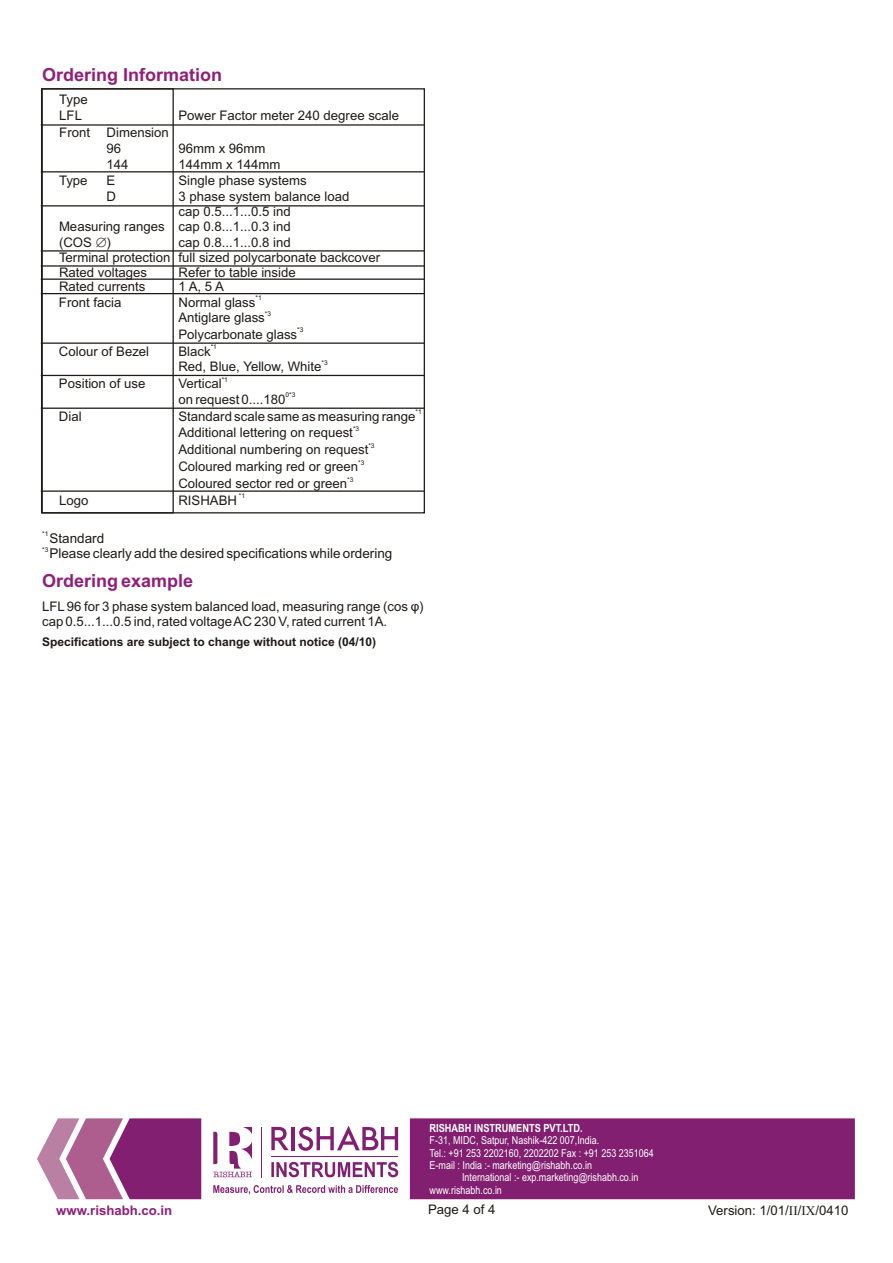
<style>
.page{position:relative;width:893px;height:1263px;background:#fff}
.page>*{position:absolute;margin:0;border:0;box-sizing:border-box;transform-origin:0 0}
.t1{font:700 18px "Arial";color:#8f1f78}
.t2{font:13.5px "Arial";color:#1f1a17}
.t3{font:13.2px/14.9px "Arial";color:#1f1a17}
.t4{font:700 13.2px "Arial";color:#8f1f78}
.t5{font:700 12px "Arial";color:#1f1a17}
.t6{font:700 11.25px "Arial Narrow";color:#fff}
.t7{font:10.95px/12.5px "Arial Narrow";color:#fff}
.t8{font:6.6px "Arial";color:#1f1a17}
.s1{font-family:"Times New Roman"}
</style>
<div class="page">
<div style="left:41px;top:88px;width:133px;height:425px;border:1px solid #1f1a17"></div>
<hr style="left:41px;top:124px;width:383px;height:2px;background:#1f1a17">
<hr style="left:41px;top:205px;width:383px;height:1px;background:#1f1a17">
<hr style="left:41px;top:171px;width:383px;height:1px;background:#1f1a17">
<hr style="left:41px;top:250px;width:383px;height:2px;background:#1f1a17">
<hr style="left:41px;top:293px;width:383px;height:1px;background:#1f1a17">
<hr style="left:41px;top:265px;width:383px;height:2px;background:#1f1a17">
<hr style="left:41px;top:278px;width:383px;height:2px;background:#1f1a17">
<hr style="left:41px;top:408px;width:383px;height:1px;background:#1f1a17">
<hr style="left:41px;top:375px;width:383px;height:1px;background:#1f1a17">
<hr style="left:41px;top:342px;width:383px;height:2px;background:#1f1a17">
<hr style="left:41px;top:490px;width:383px;height:2px;background:#1f1a17">
<svg style="left:37px;top:1118px;width:73px;height:81px"></svg>
<svg style="left:110px;top:1118px;width:745px;height:81px;fill:#821f70"></svg>
<h1 class="t1" style="left:42px;top:67px;width:182px">Ordering Information</h1>
<p class="t3" style="left:59px;top:93px;width:30px">Type</p>
<p class="t3" style="left:59px;top:110px;width:24px">LFL</p>
<p class="t3" style="left:59px;top:126px;width:111px">Front Dimension</p>
<p class="t3" style="left:107px;top:142px;width:16px">96</p>
<p class="t3" style="left:178px;top:142px;width:89px">96mm x 96mm</p>
<p class="t3" style="left:107px;top:158px;width:24px">144</p>
<p class="t3" style="left:178px;top:158px;width:103px">144mm x 144mm</p>
<p class="t3" style="left:59px;top:174px;width:30px">Type</p>
<p class="t3" style="left:107px;top:174px;width:10px">E</p>
<p class="t3" style="left:178px;top:174px;width:130px">Single phase systems</p>
<p class="t3" style="left:107px;top:191px;width:11px">D</p>
<p class="t3" style="left:178px;top:191px;width:172px">3 phase system balance load</p>
<p class="t3" style="left:178px;top:205px;width:114px">cap 0.5...1...0.5 ind</p>
<p class="t3" style="left:59px;top:220px;width:233px">Measuring ranges cap 0.8...1...0.3 ind</p>
<p class="t3" style="left:59px;top:236px;width:53px">(COS )</p>
<p class="t3" style="left:178px;top:110px;width:222px">Power Factor meter 240 degree scale</p>
<p class="t3" style="left:59px;top:236px;width:323px;text-indent:119px">cap 0.8...1...0.8 ind<br>Terminal protection full sized polycarbonate backcover<br>Rated voltages</p>
<p class="t3" style="left:178px;top:266px;width:119px">Refer to table inside</p>
<p class="t3" style="left:59px;top:281px;width:88px">Rated currents</p>
<p class="t3" style="left:178px;top:281px;width:47px">1 A, 5 A</p>
<p class="t8" style="left:255px;top:295px;width:8px">*1</p>
<p class="t3" style="left:59px;top:296px;width:64px">Front facia</p>
<p class="t3" style="left:178px;top:296px;width:79px">Normal glass</p>
<p class="t8" style="left:265px;top:311px;width:8px">*3</p>
<p class="t3" style="left:178px;top:311px;width:88px">Antiglare glass</p>
<p class="t8" style="left:297px;top:328px;width:8px">*3</p>
<p class="t3" style="left:178px;top:328px;width:120px">Polycarbonate glass</p>
<p class="t8" style="left:211px;top:345px;width:8px">*1</p>
<p class="t3" style="left:59px;top:345px;width:92px">Colour of Bezel</p>
<p class="t3" style="left:178px;top:345px;width:34px">Black</p>
<p class="t8" style="left:321px;top:360px;width:8px">*3</p>
<p class="t3" style="left:178px;top:360px;width:145px">Red, Blue, Yellow, White</p>
<p class="t8" style="left:222px;top:377px;width:8px">*1</p>
<p class="t3" style="left:59px;top:377px;width:88px">Position of use</p>
<p class="t3" style="left:178px;top:377px;width:45px">Vertical</p>
<p class="t8" style="left:286px;top:392px;width:11px">0*3</p>
<p class="t3" style="left:178px;top:393px;width:109px">on request 0....180</p>
<p class="t8" style="left:415px;top:409px;width:8px">*1</p>
<p class="t3" style="left:59px;top:410px;width:24px">Dial</p>
<p class="t3" style="left:178px;top:410px;width:238px">Standard scale same as measuring range</p>
<p class="t8" style="left:353px;top:426px;width:8px">*3</p>
<p class="t3" style="left:178px;top:427px;width:176px">Additional lettering on request</p>
<p class="t8" style="left:368px;top:443px;width:8px">*3</p>
<p class="t3" style="left:178px;top:443px;width:192px">Additional numbering on request</p>
<p class="t8" style="left:358px;top:460px;width:8px">*3</p>
<p class="t3" style="left:178px;top:460px;width:181px">Coloured marking red or green</p>
<p class="t8" style="left:347px;top:477px;width:8px">*3</p>
<p class="t3" style="left:178px;top:477px;width:170px">Coloured sector red or green</p>
<p class="t8" style="left:239px;top:494px;width:8px">*1</p>
<p class="t3" style="left:59px;top:494px;width:31px">Logo</p>
<p class="t3" style="left:178px;top:494px;width:60px">RISHABH</p>
<p class="t8" style="left:42px;top:531px;width:8px">*1</p>
<p class="t2" style="left:49px;top:533px;width:56px">Standard</p>
<p class="t8" style="left:42px;top:547px;width:8px">*3</p>
<p class="t2" style="left:49px;top:548px;width:344px">Please clearly add the desired specifications while ordering</p>
<p class="t3" style="left:42px;top:600px;width:383px">LFL 96 for 3 phase system balanced load, measuring range (cos φ) cap 0.5...1...0.5 ind, rated voltage AC 230 V, rated current 1A.</p>
<p class="t5" style="left:42px;top:637px;width:336px">Specifications are subject to change without notice (04/10)</p>
<h1 class="t1" style="left:42px;top:574px;width:153px">Ordering example</h1>
<p class="t6" style="left:430px;top:1123px;width:155px">RISHABH INSTRUMENTS PVT.LTD.</p>
<p class="t7" style="left:430px;top:1135px;width:226px">F-31, MIDC, Satpur, Nashik-422 007,India.<br>Tel.: +91 253 2202160, 2202202 Fax : +91 253 2351064<br>E-mail : India :- marketing@rishabh.co.in</p>
<p class="t7" style="left:430px;top:1172px;width:210px;text-indent:32px">International :- exp.marketing@rishabh.co.in www.rishabh.co.in</p>
<p class="t4" style="left:56px;top:1205px;width:118px">www.rishabh.co.in</p>
<p class="t3" style="left:428px;top:1203px;width:69px">Page 4 of 4</p>
<p class="t3" style="left:708px;top:1204px;width:142px">Version: 1/01/<span class="s1">II</span>/<span class="s1">IX</span>/0410</p>
</div>
